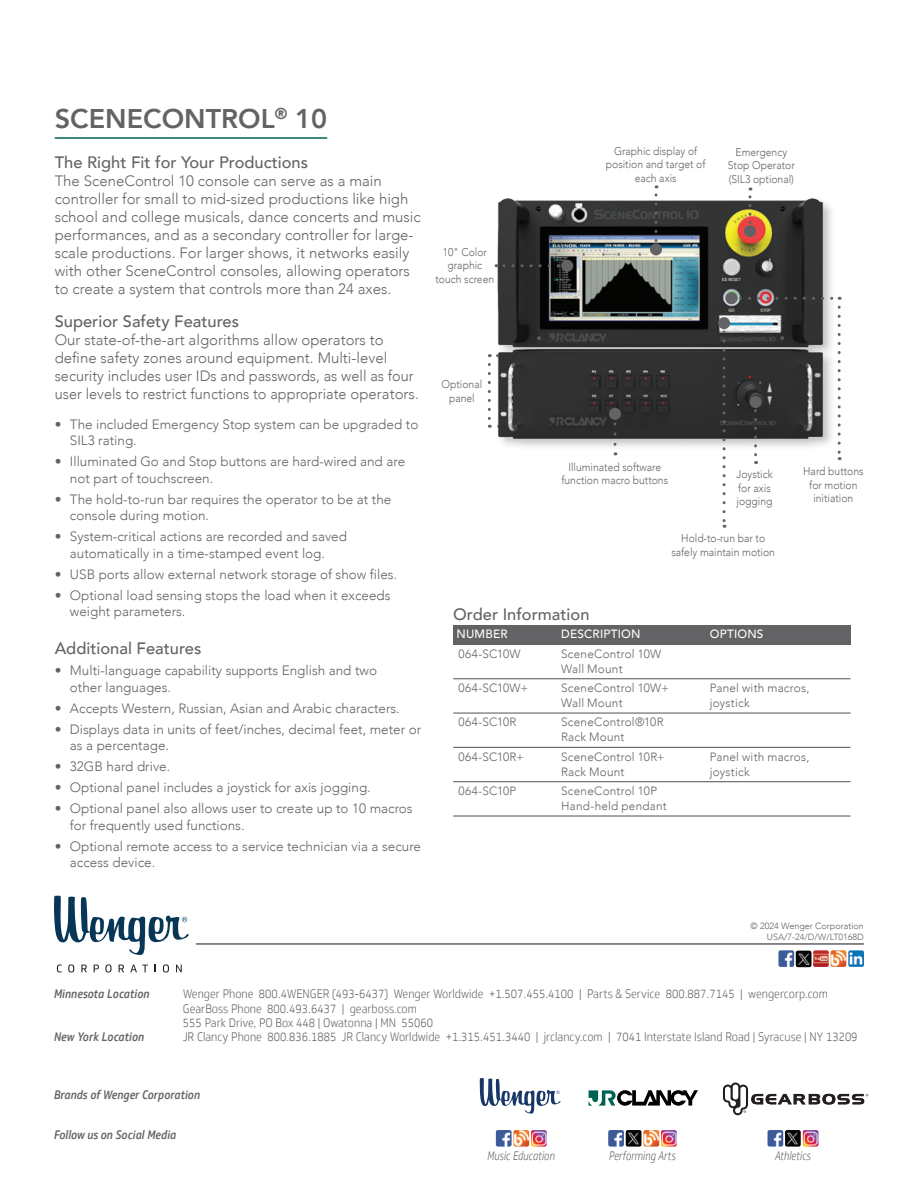
<style>
.page{position:relative;width:918px;height:1188px;background:#fff}
.page>*{position:absolute;margin:0;border:0;box-sizing:border-box;transform-origin:0 0}
.Heading_1{font:800 27px "Avenir";color:#636366}
.Heading_2{font:500 16.5px "Avenir";color:#636366}
.Body_Text_Gray{font:300 15px/18px "Avenir";color:#636366}
.t1{font:300 13.5px/16.5px "Avenir";color:#636366}
.t2{font:300 12px/14.4px "Soleto";color:#636366;scale:.9 1}
.Table_Text_2{font:300 12px/15px "Avenir";letter-spacing:.02em;color:#636366}
.t3{font:italic 500 12px "Soleto";letter-spacing:-.005em;color:#636366;scale:.9 1}
.t4{font:italic 300 12px "Soleto";color:#636366;scale:.8 1}
.Table_Title{font:500 12px "Avenir";letter-spacing:.015em;color:#fff}
.t5{font:300 11.25px/13.5px "Avenir";color:#636366;text-align:center;scale:.92 1}
.Body_Text_Gray-2{font:300 9px "Avenir";color:#636366}
</style>
<div class="page">
<div style="left:453px;top:625px;width:397px;height:20px;background:#636366"></div>
<hr style="left:453px;top:678px;width:398px;height:1px;background:#636366">
<hr style="left:453px;top:712px;width:398px;height:2px;background:#636366">
<hr style="left:453px;top:747px;width:398px;height:1px;background:#636366">
<hr style="left:453px;top:781px;width:398px;height:1px;background:#636366">
<hr style="left:453px;top:815px;width:398px;height:2px;background:#636366">
<img style="left:487px;top:188px;width:346px;height:259px">
<svg style="left:496px;top:264px;width:62px;height:3px"></svg>
<div style="left:561px;top:260px;width:12px;height:12px;background:#636366;border-radius:50%"></div>
<svg style="left:655px;top:185px;width:3px;height:56px"></svg>
<div style="left:650px;top:243px;width:12px;height:12px;background:#636366;border-radius:50%"></div>
<svg style="left:614px;top:424px;width:2px;height:31px"></svg>
<div style="left:609px;top:408px;width:12px;height:12px;background:#636366;border-radius:50%"></div>
<svg style="left:754px;top:411px;width:3px;height:53px"></svg>
<div style="left:750px;top:396px;width:12px;height:12px;background:#636366;border-radius:50%"></div>
<svg style="left:740px;top:297px;width:100px;height:3px"></svg>
<svg style="left:838px;top:307px;width:3px;height:153px"></svg>
<div style="left:725px;top:292px;width:12px;height:12px;background:#636366;border-radius:50%"></div>
<svg style="left:723px;top:332px;width:3px;height:196px"></svg>
<div style="left:718px;top:317px;width:12px;height:12px;background:#636366;border-radius:50%"></div>
<svg style="left:748px;top:188px;width:4px;height:35px"></svg>
<div style="left:744px;top:225px;width:12px;height:12px;background:#636366;border-radius:50%"></div>
<hr style="left:55px;top:137px;width:272px;height:2px;background:#006254">
<hr style="left:196px;top:943px;width:668px;height:2px;background:#636366">
<svg style="left:54px;top:896px;width:135px;height:59px"></svg>
<svg style="left:57px;top:964px;width:5px;height:8px"></svg>
<svg style="left:68px;top:964px;width:6px;height:9px"></svg>
<svg style="left:81px;top:965px;width:6px;height:7px"></svg>
<svg style="left:94px;top:965px;width:5px;height:7px"></svg>
<svg style="left:105px;top:964px;width:7px;height:9px"></svg>
<svg style="left:119px;top:965px;width:5px;height:7px"></svg>
<svg style="left:130px;top:965px;width:18px;height:7px"></svg>
<svg style="left:163px;top:964px;width:6px;height:9px"></svg>
<svg style="left:176px;top:965px;width:6px;height:7px"></svg>
<img style="left:778px;top:950px;width:16px;height:17px">
<img style="left:848px;top:950px;width:16px;height:17px">
<img style="left:796px;top:950px;width:33px;height:17px">
<img style="left:831px;top:950px;width:15px;height:17px">
<svg style="left:723px;top:1082px;width:145px;height:33px"></svg>
<svg style="left:480px;top:1078px;width:81px;height:36px"></svg>
<svg style="left:589px;top:1090px;width:109px;height:16px"></svg>
<img style="left:768px;top:1130px;width:15px;height:17px">
<img style="left:803px;top:1130px;width:15px;height:17px">
<img style="left:785px;top:1130px;width:16px;height:17px">
<img style="left:496px;top:1130px;width:33px;height:17px">
<img style="left:531px;top:1130px;width:16px;height:17px">
<img style="left:608px;top:1130px;width:16px;height:17px">
<img style="left:661px;top:1130px;width:16px;height:17px">
<img style="left:626px;top:1130px;width:15px;height:17px">
<img style="left:643px;top:1130px;width:16px;height:17px">
<p class="Heading_1" style="left:55px;top:97px;width:274px">SCENECONTROL<sup>®</sup> 10</p>
<p class="Heading_2" style="left:55px;top:148px;width:255px">The Right Fit for Your Productions</p>
<p class="Body_Text_Gray" style="left:55px;top:172px;width:367px">The SceneControl 10 console can serve as a main controller for small to mid-sized productions like high school and college musicals, dance concerts and music performances, and as a secondary controller for large&shy;scale productions. For larger shows, it networks easily with other SceneControl consoles, allowing operators to create a system that controls more than 24 axes.</p>
<p class="Heading_2" style="left:55px;top:307px;width:186px">Superior Safety Features</p>
<p class="Body_Text_Gray" style="left:55px;top:331px;width:366px">Our state-of-the-art algorithms allow operators to define safety zones around equipment. Multi-level security includes user IDs and passwords, as well as four user levels to restrict functions to appropriate operators.</p>
<p class="t1" style="left:70px;top:416px;width:350px;text-indent:-15px">• The included Emergency Stop system can be upgraded to<br>SIL3 rating.</p>
<p class="t1" style="left:70px;top:454px;width:337px;text-indent:-15px">• Illuminated Go and Stop buttons are hard-wired and are not part of touchscreen.</p>
<p class="t1" style="left:70px;top:491px;width:323px;text-indent:-15px">• The hold-to-run bar requires the operator to be at the console during motion.</p>
<p class="t1" style="left:55px;top:529px;width:294px;text-align:center">• System-critical actions are recorded and saved automatically in a time-stamped event log.</p>
<p class="t1" style="left:55px;top:566px;width:344px">• USB ports allow external network storage of show files.</p>
<p class="t1" style="left:70px;top:587px;width:322px;text-indent:-15px">• Optional load sensing stops the load when it exceeds weight parameters.</p>
<p class="Heading_2" style="left:55px;top:634px;width:148px">Additional Features</p>
<p class="t1" style="left:70px;top:662px;width:309px;text-indent:-15px">• Multi-language capability supports English and two other languages.</p>
<p class="t1" style="left:55px;top:700px;width:347px">• Accepts Western, Russian, Asian and Arabic characters.</p>
<p class="t1" style="left:70px;top:721px;width:353px;text-indent:-15px">• Displays data in units of feet/inches, decimal feet, meter or as a percentage.</p>
<p class="t1" style="left:55px;top:758px;width:117px">• 32GB hard drive.</p>
<p class="t1" style="left:55px;top:779px;width:318px">• Optional panel includes a joystick for axis jogging.</p>
<p class="t1" style="left:70px;top:800px;width:344px;text-indent:-15px">• Optional panel also allows user to create up to 10 macros for frequently used functions.</p>
<p class="t1" style="left:70px;top:838px;width:353px;text-indent:-15px">• Optional remote access to a service technician via a secure access device.</p>
<p class="t5" style="left:436px;top:245px;width:65px">10" Color graphic touch screen</p>
<p class="t5" style="left:442px;top:378px;width:46px">Optional panel</p>
<p class="t5" style="left:606px;top:144px;width:110px">Graphic display of position and target of each axis</p>
<p class="t5" style="left:728px;top:145px;width:74px">Emergency<br>Stop Operator (SIL3 optional)</p>
<p class="t5" style="left:561px;top:460px;width:117px">Illuminated software function macro buttons</p>
<p class="t5" style="left:736px;top:468px;width:41px;text-align:left">Joystick for axis jogging</p>
<p class="t5" style="left:671px;top:532px;width:114px">Hold-to-run bar to safely maintain motion</p>
<p class="t5" style="left:803px;top:465px;width:67px">Hard buttons for motion initiation</p>
<p class="Heading_2" style="left:453px;top:600px;width:138px">Order Information</p>
<p class="Table_Title" style="left:456px;top:624px;width:53px">NUMBER</p>
<p class="Table_Title" style="left:561px;top:624px;width:81px">DESCRIPTION</p>
<p class="Table_Title" style="left:710px;top:624px;width:55px">OPTIONS</p>
<p class="Table_Text_2" style="left:459px;top:646px;width:64px">064-SC10W</p>
<p class="Table_Text_2" style="left:561px;top:646px;width:102px">SceneControl 10W<br>Wall Mount</p>
<p class="Table_Text_2" style="left:459px;top:680px;width:71px">064-SC10W+</p>
<p class="Table_Text_2" style="left:561px;top:680px;width:109px">SceneControl 10W+</p>
<p class="Table_Text_2" style="left:710px;top:680px;width:101px">Panel with macros,</p>
<p class="Table_Text_2" style="left:561px;top:695px;width:63px">Wall Mount</p>
<p class="Table_Text_2" style="left:710px;top:695px;width:41px">joystick</p>
<p class="Table_Text_2" style="left:459px;top:715px;width:60px">064-SC10R</p>
<p class="Table_Text_2" style="left:561px;top:715px;width:104px">SceneControl®10R<br>Rack Mount</p>
<p class="Table_Text_2" style="left:459px;top:749px;width:67px">064-SC10R+</p>
<p class="Table_Text_2" style="left:561px;top:749px;width:105px">SceneControl 10R+</p>
<p class="Table_Text_2" style="left:710px;top:749px;width:101px">Panel with macros,</p>
<p class="Table_Text_2" style="left:561px;top:764px;width:65px">Rack Mount</p>
<p class="Table_Text_2" style="left:710px;top:764px;width:41px">joystick</p>
<p class="Table_Text_2" style="left:459px;top:783px;width:59px">064-SC10P</p>
<p class="Table_Text_2" style="left:561px;top:783px;width:107px">SceneControl 10P<br>Hand-held pendant</p>
<p class="Body_Text_Gray-2" style="left:751px;top:920px;width:115px">© 2024 Wenger Corporation</p>
<p class="Body_Text_Gray-2" style="left:767px;top:931px;width:99px">USA/7-24/D/W/LT0168D</p>
<p class="t3" style="left:54px;top:987px;width:108px">Minnesota Location</p>
<p class="t2" style="left:183px;top:987px;width:718px">Wenger Phone 800.4WENGER (493-6437) Wenger Worldwide +1.507.455.4100 | Parts &amp; Service 800.887.7145 | wengercorp.com<br>GearBoss Phone 800.493.6437 | gearboss.com<br>555 Park Drive, PO Box 448 | Owatonna | MN 55060</p>
<p class="t3" style="left:54px;top:1030px;width:102px">New York Location</p>
<p class="t2" style="left:183px;top:1030px;width:751px">JR Clancy Phone 800.836.1885 JR Clancy Worldwide +1.315.451.3440 | jrclancy.com | 7041 Interstate Island Road | Syracuse | NY 13209</p>
<p class="t3" style="left:54px;top:1088px;width:164px">Brands of Wenger Corporation</p>
<p class="t3" style="left:54px;top:1127px;width:138px">Follow us on Social Media</p>
<p class="t4" style="left:488px;top:1149px;width:86px">Music Education</p>
<p class="t4" style="left:609px;top:1149px;width:85px">Performing Arts</p>
<p class="t4" style="left:775px;top:1149px;width:46px">Athletics</p>
</div>
